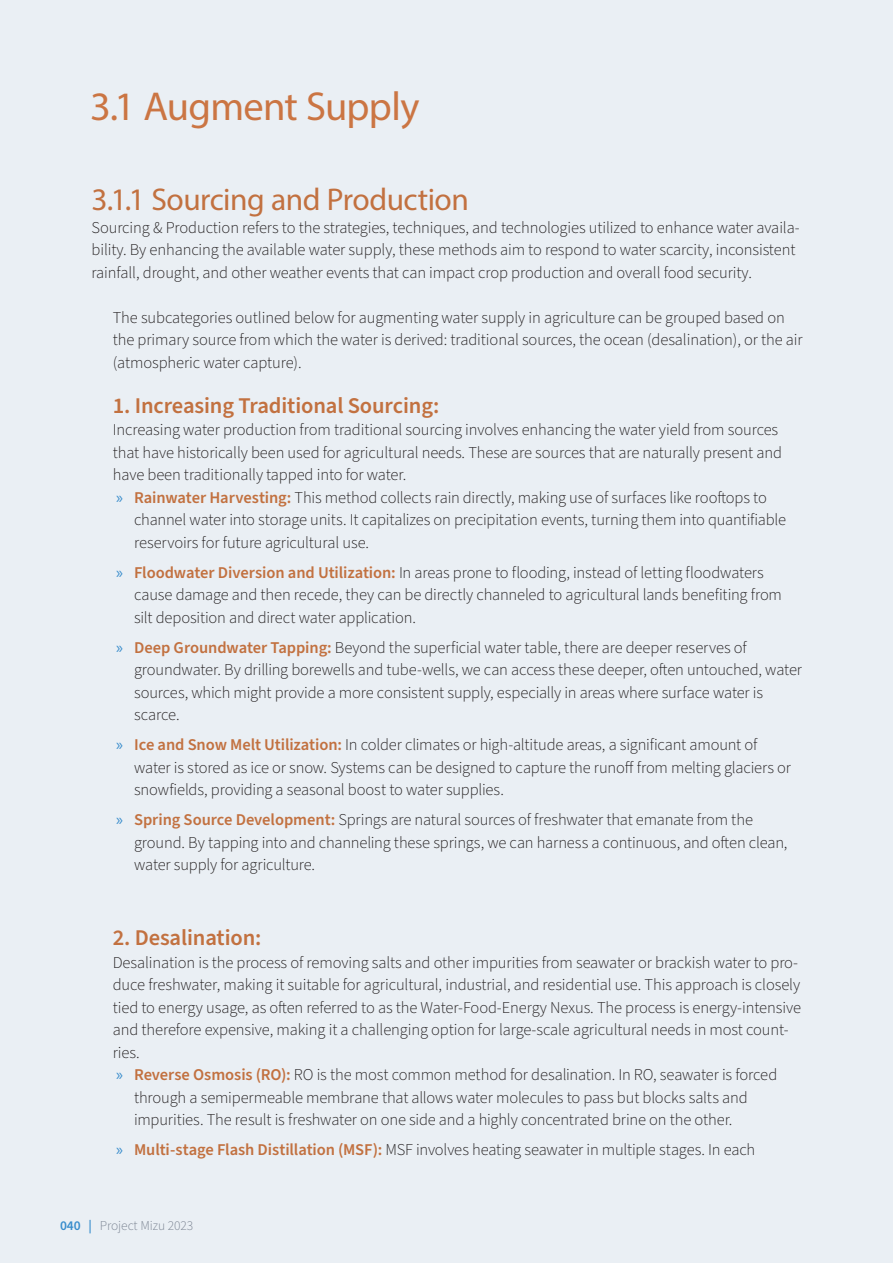
<style>
.page{position:relative;width:893px;height:1263px;background:#eaeff4}
.page>*{position:absolute;margin:0;border:0;box-sizing:border-box;transform-origin:0 0}
.t1{font:40.5px "Myriad Pro";letter-spacing:-.015em;color:#cb7543}
.t2{font:31.5px "Myriad Pro";letter-spacing:-.015em;color:#c27140}
.t3{font:600 22.5px "Source Sans Pro";letter-spacing:-.005em;color:#c27140}
.t4{font:300 16.5px/22.5px "Source Sans Pro";letter-spacing:-.005em;color:#231f20}
.t5{font:300 13.5px "Source Sans Pro";letter-spacing:-.005em;color:#7a8391}
.s1{font-family:"Myriad Pro";font-weight:400;color:#398dcc}
.s2{font-weight:600;color:#c27140}
.s3{font-weight:600;color:#398dcc}
</style>
<div class="page">
<h1 class="t1" style="left:90px;top:81px;width:331px">3.1 Augment Supply</h1>
<h2 class="t2" style="left:92px;top:180px;width:379px">3.1.1 Sourcing and Production</h2>
<p class="t4" style="left:92px;top:216px;width:710px">Sourcing &amp; Production refers to the strategies, techniques, and technologies utilized to enhance water availa&shy;bility. By enhancing the available water supply, these methods aim to respond to water scarcity, inconsistent rainfall, drought, and other weather events that can impact crop production and overall food security.</p>
<p class="t4" style="left:113px;top:306px;width:692px">The subcategories outlined below for augmenting water supply in agriculture can be grouped based on the primary source from which the water is derived: traditional sources, the ocean (desalination), or the air (atmospheric water capture).</p>
<h3 class="t3" style="left:113px;top:390px;width:328px">1. Increasing Traditional Sourcing:</h3>
<p class="t4" style="left:113px;top:419px;width:667px">Increasing water production from traditional sourcing involves enhancing the water yield from sources</p>
<p class="t4" style="left:113px;top:441px;width:671px">that have historically been used for agricultural needs. These are sources that are naturally present and</p>
<p class="t4" style="left:113px;top:464px;width:295px">have been traditionally tapped into for water.</p>
<p class="t4" style="left:116px;top:486px;width:652px"><span class="s1">»</span> <span class="s2">Rainwater Harvesting:</span> This method collects rain directly, making use of surfaces like rooftops to</p>
<p class="t4" style="left:134px;top:509px;width:653px">channel water into storage units. It capitalizes on precipitation events, turning them into quantifiable</p>
<p class="t4" style="left:134px;top:531px;width:237px">reservoirs for future agricultural use.</p>
<p class="t4" style="left:134px;top:561px;width:649px;text-indent:-18px"><span class="s1">»</span> <span class="s2">Floodwater Diversion and Utilization:</span> In areas prone to flooding, instead of letting floodwaters cause damage and then recede, they can be directly channeled to agricultural lands benefiting from silt deposition and direct water application.</p>
<p class="t4" style="left:134px;top:636px;width:670px;text-indent:-18px"><span class="s1">»</span> <span class="s2">Deep Groundwater Tapping:</span> Beyond the superficial water table, there are deeper reserves of groundwater. By drilling borewells and tube-wells, we can access these deeper, often untouched, water sources, which might provide a more consistent supply, especially in areas where surface water is scarce.</p>
<p class="t4" style="left:134px;top:734px;width:658px;text-indent:-18px"><span class="s1">»</span> <span class="s2">Ice and Snow Melt Utilization:</span> In colder climates or high-altitude areas, a significant amount of water is stored as ice or snow. Systems can be designed to capture the runoff from melting glaciers or snowfields, providing a seasonal boost to water supplies.</p>
<p class="t4" style="left:134px;top:809px;width:655px;text-indent:-18px"><span class="s1">»</span> <span class="s2">Spring Source Development:</span> Springs are natural sources of freshwater that emanate from the ground. By tapping into and channeling these springs, we can harness a continuous, and often clean, water supply for agriculture.</p>
<h3 class="t3" style="left:113px;top:923px;width:150px">2. Desalination:</h3>
<p class="t4" style="left:113px;top:951px;width:687px">Desalination is the process of removing salts and other impurities from seawater or brackish water to pro-</p>
<p class="t4" style="left:113px;top:974px;width:689px">duce freshwater, making it suitable for agricultural, industrial, and residential use. This approach is closely</p>
<p class="t4" style="left:113px;top:996px;width:690px">tied to energy usage, as often referred to as the Water-Food-Energy Nexus. The process is energy-intensive</p>
<p class="t4" style="left:113px;top:1019px;width:677px">and therefore expensive, making it a challenging option for large-scale agricultural needs in most count-</p>
<p class="t4" style="left:113px;top:1041px;width:28px">ries.</p>
<p class="t4" style="left:116px;top:1064px;width:663px"><span class="s1">»</span> <span class="s2">Reverse Osmosis (RO):</span> RO is the most common method for desalination. In RO, seawater is forced</p>
<p class="t4" style="left:134px;top:1086px;width:615px">through a semipermeable membrane that allows water molecules to pass but blocks salts and</p>
<p class="t4" style="left:134px;top:1109px;width:600px">impurities. The result is freshwater on one side and a highly concentrated brine on the other.</p>
<p class="t4" style="left:116px;top:1139px;width:641px"><span class="s1">»</span> <span class="s2">Multi-stage Flash Distillation (MSF):</span> MSF involves heating seawater in multiple stages. In each</p>
<p class="t5" style="left:60px;top:1217px;width:135px"><span class="s3">040 |</span> Project Mizu 2023</p>
</div>
